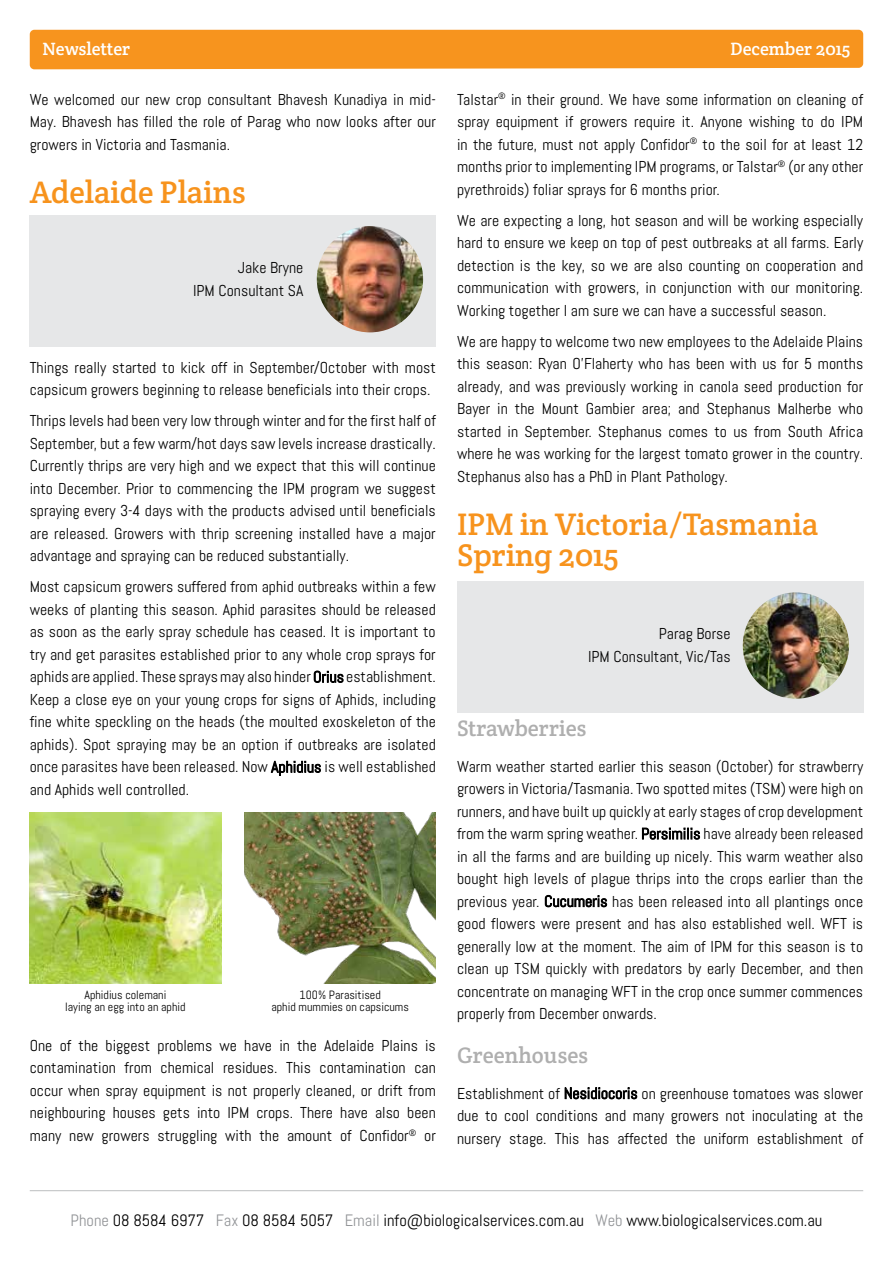
<style>
.page{position:relative;width:893px;height:1263px;background:#fff}
.page>*{position:absolute;margin:0;border:0;box-sizing:border-box;transform-origin:0 0}
.t1{font:31.5px/31.5px "Crete Round";color:#f7931d}
.t2{font:22.5px "Crete Round";color:#afafaf}
.t3{font:18px "Crete Round";color:#fff}
.t4{font:16.5px "Abel";color:#000}
.t5{font:15.75px/22.5px "Abel";color:#000;text-align:justify}
.t6{font:12px/12px "Abel";color:#000;text-align:center}
.s1{color:#939598}
</style>
<div class="page">
<hr style="left:30px;top:1190px;width:833px;height:1px;background:#bcbec0">
<div style="left:30px;top:30px;width:833px;height:39px;background:#f7941e"></div>
<svg style="left:314px;top:671px;width:30px;height:12px"></svg>
<svg style="left:271px;top:761px;width:50px;height:15px"></svg>
<svg style="left:642px;top:828px;width:58px;height:12px"></svg>
<svg style="left:545px;top:895px;width:62px;height:12px"></svg>
<svg style="left:565px;top:1087px;width:72px;height:13px"></svg>
<img style="left:30px;top:813px;width:191px;height:170px">
<img style="left:244px;top:813px;width:192px;height:170px">
<div style="left:30px;top:215px;width:406px;height:132px;background:#e6e7e8"></div>
<img style="left:317px;top:226px;width:106px;height:106px;border-radius:53px">
<div style="left:457px;top:581px;width:406px;height:132px;background:#e6e7e8"></div>
<img style="left:743px;top:592px;width:106px;height:107px;border-radius:53px">
<p class="t3" style="left:43px;top:37px;width:89px">Newsletter</p>
<p class="t3" style="left:731px;top:37px;width:121px">December 2015</p>
<p class="t5" style="left:30px;top:88px;width:408px">We welcomed our new crop consultant Bhavesh Kunadiya in mid-May. Bhavesh has filled the role of Parag who now looks after our growers in Victoria and Tasmania.</p>
<h1 class="t1" style="left:30px;top:175px;width:217px">Adelaide Plains</h1>
<p class="t5" style="left:457px;top:88px;width:408px">Talstar<sup>®</sup> in their ground. We have some information on cleaning of spray equipment if growers require it. Anyone wishing to do IPM in the future, must not apply Confidor<sup>®</sup> to the soil for at least 12 months prior to implementing IPM programs, or Talstar<sup>®</sup> (or any other pyrethroids) foliar sprays for 6 months prior.</p>
<p class="t5" style="left:457px;top:209px;width:408px">We are expecting a long, hot season and will be working especially hard to ensure we keep on top of pest outbreaks at all farms. Early detection is the key, so we are also counting on cooperation and communication with growers, in conjunction with our monitoring.<br>Working together I am sure we can have a successful season.</p>
<p class="t5" style="left:457px;top:330px;width:408px">We are happy to welcome two new employees to the Adelaide Plains this season: Ryan O’Flaherty who has been with us for 5 months already, and was previously working in canola seed production for Bayer in the Mount Gambier area; and Stephanus Malherbe who started in September. Stephanus comes to us from South Africa where he was working for the largest tomato grower in the country.<br>Stephanus also has a PhD in Plant Pathology.</p>
<h1 class="t1" style="left:457px;top:508px;width:363px">IPM in Victoria/Tasmania<br>Spring 2015</h1>
<p class="t5" style="left:193px;top:256px;width:112px;text-align:right">Jake Bryne<br>IPM Consultant SA</p>
<p class="t5" style="left:30px;top:356px;width:408px">Things really started to kick off in September/October with most capsicum growers beginning to release beneficials into their crops.</p>
<p class="t5" style="left:30px;top:410px;width:408px">Thrips levels had been very low through winter and for the first half of September, but a few warm/hot days saw levels increase drastically.<br>Currently thrips are very high and we expect that this will continue into December. Prior to commencing the IPM program we suggest spraying every 3-4 days with the products advised until beneficials are released. Growers with thrip screening installed have a major advantage and spraying can be reduced substantially.</p>
<p class="t5" style="left:30px;top:576px;width:408px">Most capsicum growers suffered from aphid outbreaks within a few weeks of planting this season. Aphid parasites should be released as soon as the early spray schedule has ceased. It is important to try and get parasites established prior to any whole crop sprays for aphids are applied. These sprays may also hinder Orius establishment.<br>Keep a close eye on your young crops for signs of Aphids, including fine white speckling on the heads (the moulted exoskeleton of the aphids). Spot spraying may be an option if outbreaks are isolated once parasites have been released. Now Aphidius is well established and Aphids well controlled.</p>
<p class="t5" style="left:588px;top:623px;width:144px;text-align:right">Parag Borse<br>IPM Consultant, Vic/Tas</p>
<h2 class="t2" style="left:457px;top:714px;width:131px">Strawberries</h2>
<p class="t5" style="left:457px;top:755px;width:408px">Warm weather started earlier this season (October) for strawberry growers in Victoria/Tasmania. Two spotted mites (TSM) were high on runners, and have built up quickly at early stages of crop development from the warm spring weather. Persimilis have already been released in all the farms and are building up nicely. This warm weather also bought high levels of plague thrips into the crops earlier than the previous year. Cucumeris has been released into all plantings once good flowers were present and has also established well. WFT is generally low at the moment. The aim of IPM for this season is to clean up TSM quickly with predators by early December, and then concentrate on managing WFT in the crop once summer commences properly from December onwards.</p>
<h2 class="t2" style="left:457px;top:1041px;width:132px">Greenhouses</h2>
<p class="t5" style="left:457px;top:1082px;width:408px">Establishment of Nesidiocoris on greenhouse tomatoes was slower due to cool conditions and many growers not inoculating at the nursery stage. This has affected the uniform establishment of</p>
<p class="t6" style="left:65px;top:989px;width:122px">Aphidius colemani<br>laying an egg into an aphid</p>
<p class="t6" style="left:271px;top:989px;width:139px">100% Parasitised<br>aphid mummies on capsicums</p>
<p class="t5" style="left:30px;top:1034px;width:408px">One of the biggest problems we have in the Adelaide Plains is contamination from chemical residues. This contamination can occur when spray equipment is not properly cleaned, or drift from neighbouring houses gets into IPM crops. There have also been many new growers struggling with the amount of Confidor<sup>®</sup> or</p>
<p class="t4" style="left:71px;top:1210px;width:753px"><span class="s1">Phone</span> 08 8584 6977 <span class="s1">Fax</span> 08 8584 5057 <span class="s1">Email</span> info@biologicalservices.com.au <span class="s1">Web</span> www.biologicalservices.com.au</p>
</div>
